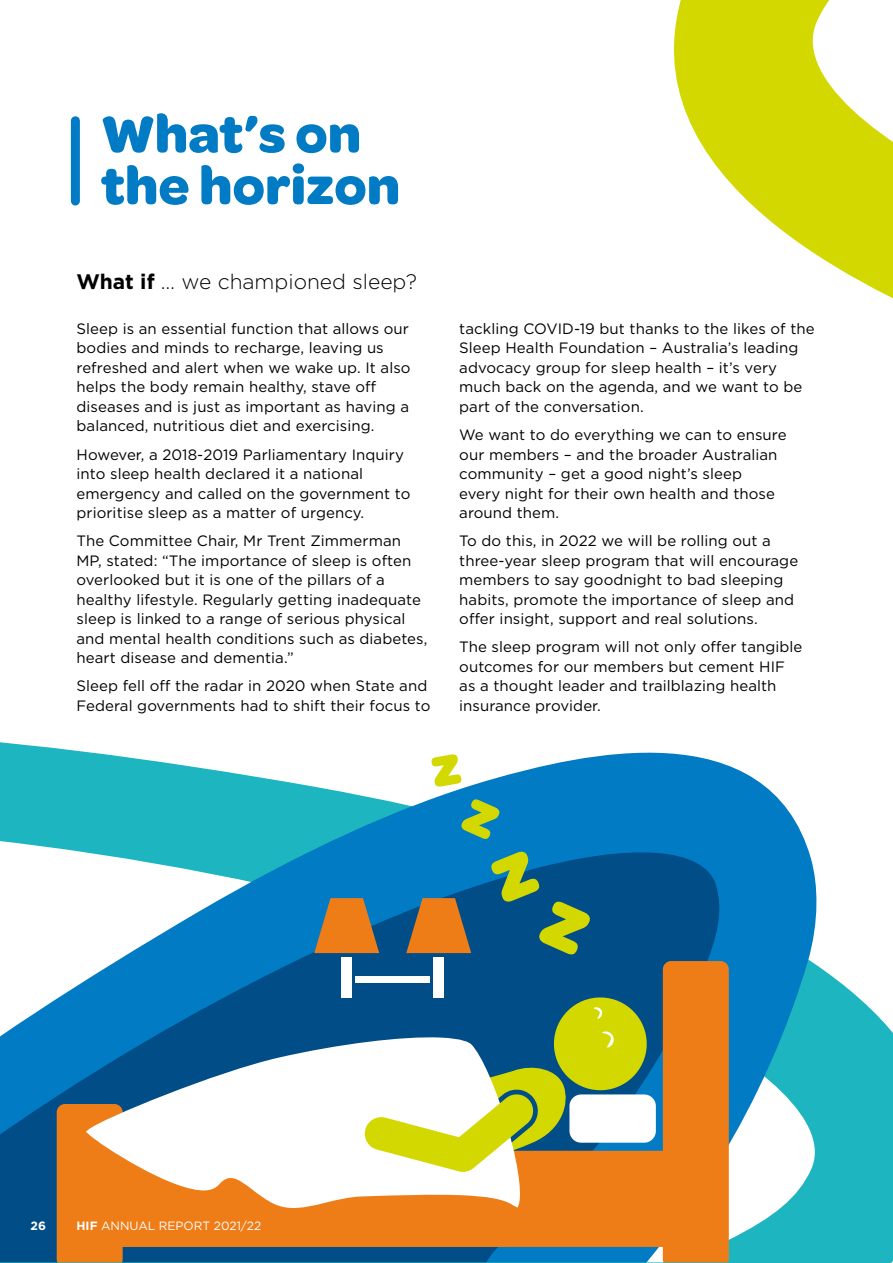
<style>
.page{position:relative;width:893px;height:1263px;background:#fff}
.page>*{position:absolute;margin:0;border:0;box-sizing:border-box;transform-origin:0 0}
.t1{font:700 55.5px/51.8px "Omnes";color:#007bc4}
.Intro{font:300 21px "Gotham";color:#000}
.t2{font:15px/19.5px "Gotham";letter-spacing:.005em;color:#000}
.t3{font:12px "Gotham";color:#fff}
.t4{font:700 12px "Gotham";color:#fff}
.s1{font-weight:700}
</style>
<div class="page">
<div style="left:71px;top:121px;width:9px;height:80px;background:#007bc4"></div>
<svg style="left:819px;top:967px;width:74px;height:296px;background:#33bcc6"></svg>
<svg style="left:0;top:742px;width:819px;height:521px"></svg>
<svg style="left:314px;top:898px;width:65px;height:55px;background:#b27a40"></svg>
<div style="left:342px;top:957px;width:10px;height:40px;background:#fff"></div>
<svg style="left:406px;top:898px;width:65px;height:55px;background:#b27236"></svg>
<div style="left:434px;top:957px;width:10px;height:40px;background:#fff"></div>
<svg style="left:57px;top:961px;width:672px;height:301px;background:#89755a"></svg>
<svg style="left:86px;top:1036px;width:435px;height:172px"></svg>
<svg style="left:363px;top:995px;width:286px;height:178px"></svg>
<div style="left:569px;top:1094px;width:87px;height:49px;background:#fff;border-radius:12px"></div>
<svg style="left:490px;top:850px;width:101px;height:105px;background:#34746c"></svg>
<svg style="left:461px;top:799px;width:39px;height:41px;background:#65a765"></svg>
<svg style="left:431px;top:754px;width:31px;height:33px"></svg>
<hr style="left:0;top:1262px;width:750px;height:1px;background:#1cb5c0">
<svg style="left:674px;top:0;width:219px;height:299px;fill:#d3d800"></svg>
<h1 class="t1" style="left:101px;top:105px;width:301px">What’s on the horizon</h1>
<p class="Intro" style="left:77px;top:268px;width:342px"><span class="s1">What if</span> … we championed sleep?</p>
<p class="t2" style="left:77px;top:319px;width:336px">Sleep is an essential function that allows our bodies and minds to recharge, leaving us refreshed and alert when we wake up. It also helps the body remain healthy, stave off diseases and is just as important as having a balanced, nutritious diet and exercising.</p>
<p class="t2" style="left:77px;top:444px;width:335px">However, a 2018-2019 Parliamentary Inquiry into sleep health declared it a national emergency and called on the government to prioritise sleep as a matter of urgency.</p>
<p class="t2" style="left:77px;top:531px;width:352px">The Committee Chair, Mr Trent Zimmerman MP, stated: “The importance of sleep is often overlooked but it is one of the pillars of a healthy lifestyle. Regularly getting inadequate sleep is linked to a range of serious physical and mental health conditions such as diabetes, heart disease and dementia.”</p>
<p class="t2" style="left:77px;top:676px;width:355px">Sleep fell off the radar in 2020 when State and<br>Federal governments had to shift their focus to</p>
<p class="t2" style="left:459px;top:319px;width:357px">tackling COVID-19 but thanks to the likes of the Sleep Health Foundation – Australia’s leading advocacy group for sleep health – it’s very much back on the agenda, and we want to be part of the conversation.</p>
<p class="t2" style="left:459px;top:425px;width:329px">We want to do everything we can to ensure our members – and the broader Australian community – get a good night’s sleep every night for their own health and those around them.</p>
<p class="t2" style="left:459px;top:531px;width:340px">To do this, in 2022 we will be rolling out a three-year sleep program that will encourage members to say goodnight to bad sleeping habits, promote the importance of sleep and offer insight, support and real solutions.</p>
<p class="t2" style="left:459px;top:637px;width:345px">The sleep program will not only offer tangible outcomes for our members but cement HIF as a thought leader and trailblazing health insurance provider.</p>
<p class="t4" style="left:31px;top:1217px;width:17px">26</p>
<p class="t3" style="left:77px;top:1217px;width:186px"><span class="s1">HIF</span> ANNUAL REPORT 2021/22</p>
</div>
